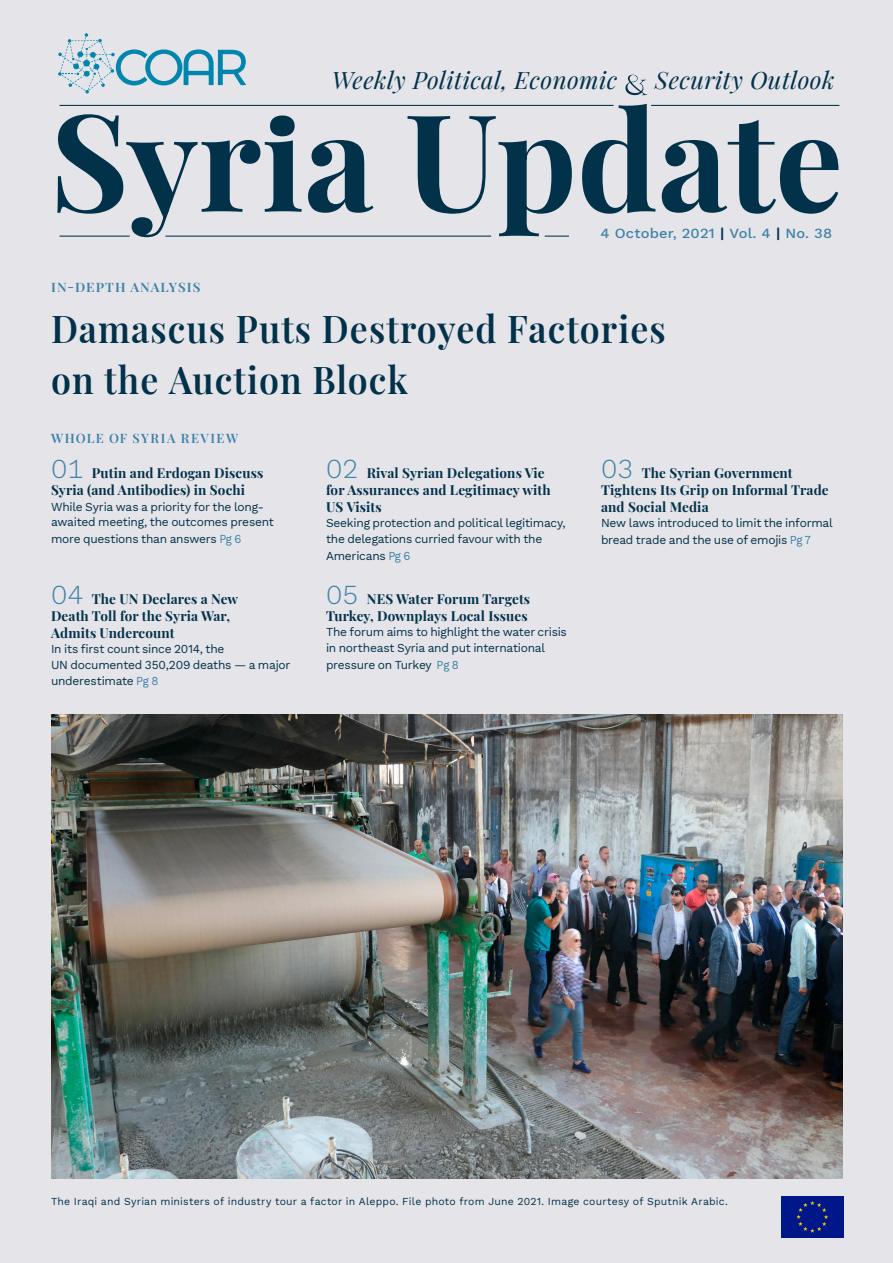
<style>
.page{position:relative;width:893px;height:1263px;background:#e4e4e9}
.page>*{position:absolute;margin:0;border:0;box-sizing:border-box;transform-origin:0 0}
.Headline_00_Cover{font:600 37.5px/50.7px "Playfair Display";letter-spacing:.03em;color:#02314a;scale:.95 1}
.Cover_Subtitle{font:italic 24px "Playfair Display";letter-spacing:.02em;color:#02314a}
.t1{font:500 13.8px "Work Sans";letter-spacing:.01em;color:#3d81a8;scale:1.06 1}
.t2{font:700 13.5px/16.8px "Playfair Display";letter-spacing:.01em;color:#02314a}
.Headline_00_Cover-2{font:600 12.75px "Playfair Display";letter-spacing:.11em;color:#3d81a8}
.Headline_00_Cover-3{font:600 12.75px "Playfair Display";letter-spacing:.08em;color:#3d81a8;scale:1.06 1}
.t3{font:12px/15.5px "Work Sans";letter-spacing:-.02em;color:#02314a}
.t4{font:10.5px "Work Sans";letter-spacing:.02em;color:#02314a}
.s1{font-weight:600;color:#02314a}
.s2{font-family:"Work Sans";font-weight:300;font-size:27px;color:#3d81a8}
.s3{color:#3d81a8}
</style>
<div class="page">
<hr style="left:651px;top:105px;width:188px;height:1px;background:#02314a">
<svg style="left:57px;top:104px;width:781px;height:133px"></svg>
<svg style="left:625px;top:75px;width:22px;height:20px"></svg>
<img style="left:51px;top:714px;width:792px;height:464px">
<div style="left:781px;top:1196px;width:62px;height:42px;background:#001789"></div>
<svg style="left:796px;top:1201px;width:32px;height:32px"></svg>
<svg style="left:58px;top:33px;width:188px;height:61px"></svg>
<p class="Cover_Subtitle" style="left:332px;top:61px;width:287px">Weekly Political, Economic</p>
<p class="Cover_Subtitle" style="left:655px;top:61px;width:181px">Security Outlook</p>
<p class="t1" style="left:601px;top:222px;width:220px">4 October, 2021 <span class="s1">|</span> Vol. 4 <span class="s1">|</span> No. 38</p>
<p class="Headline_00_Cover-3" style="left:51px;top:277px;width:143px">IN-DEPTH ANALYSIS</p>
<p class="Headline_00_Cover" style="left:51px;top:300px;width:648px">Damascus Puts Destroyed Factories on the Auction Block</p>
<p class="Headline_00_Cover-2" style="left:51px;top:428px;width:189px">WHOLE OF SYRIA REVIEW</p>
<p class="t2" style="left:51px;top:464px;width:214px"><span class="s2">01</span> Putin and Erdogan Discuss<br>Syria (and Antibodies) in Sochi</p>
<p class="t3" style="left:51px;top:498px;width:224px">While Syria was a priority for the long&shy;awaited meeting, the outcomes present</p>
<p class="t3" style="left:51px;top:530px;width:192px">more questions than answers <span class="s3">Pg 6</span></p>
<p class="t2" style="left:51px;top:589px;width:189px"><span class="s2">04</span> The UN Declares a New<br>Death Toll for the Syria War,<br>Admits Undercount</p>
<p class="t3" style="left:51px;top:641px;width:241px">In its first count since 2014, the<br>UN documented 350,209 deaths — a major</p>
<p class="t3" style="left:51px;top:673px;width:109px">underestimate <span class="s3">Pg 8</span></p>
<p class="t2" style="left:326px;top:464px;width:226px"><span class="s2">02</span> Rival Syrian Delegations Vie for Assurances and Legitimacy with<br>US Visits</p>
<p class="t3" style="left:326px;top:515px;width:241px">Seeking protection and political legitimacy, the delegations curried favour with the</p>
<p class="t3" style="left:326px;top:547px;width:86px">Americans <span class="s3">Pg 6</span></p>
<p class="t2" style="left:326px;top:589px;width:206px"><span class="s2">05</span> NES Water Forum Targets<br>Turkey, Downplays Local Issues</p>
<p class="t3" style="left:326px;top:624px;width:242px">The forum aims to highlight the water crisis in northeast Syria and put international</p>
<p class="t3" style="left:326px;top:656px;width:134px">pressure on Turkey <span class="s3">Pg 8</span></p>
<p class="t2" style="left:601px;top:464px;width:229px"><span class="s2">03</span> The Syrian Government<br>Tightens Its Grip on Informal Trade and Social Media</p>
<p class="t3" style="left:601px;top:514px;width:233px;line-height:16.8px">New laws introduced to limit the informal bread trade and the use of emojis <span class="s3">Pg 7</span></p>
<p class="t4" style="left:51px;top:1193px;width:678px">The Iraqi and Syrian ministers of industry tour a factor in Aleppo. File photo from June 2021. Image courtesy of Sputnik Arabic.</p>
</div>
